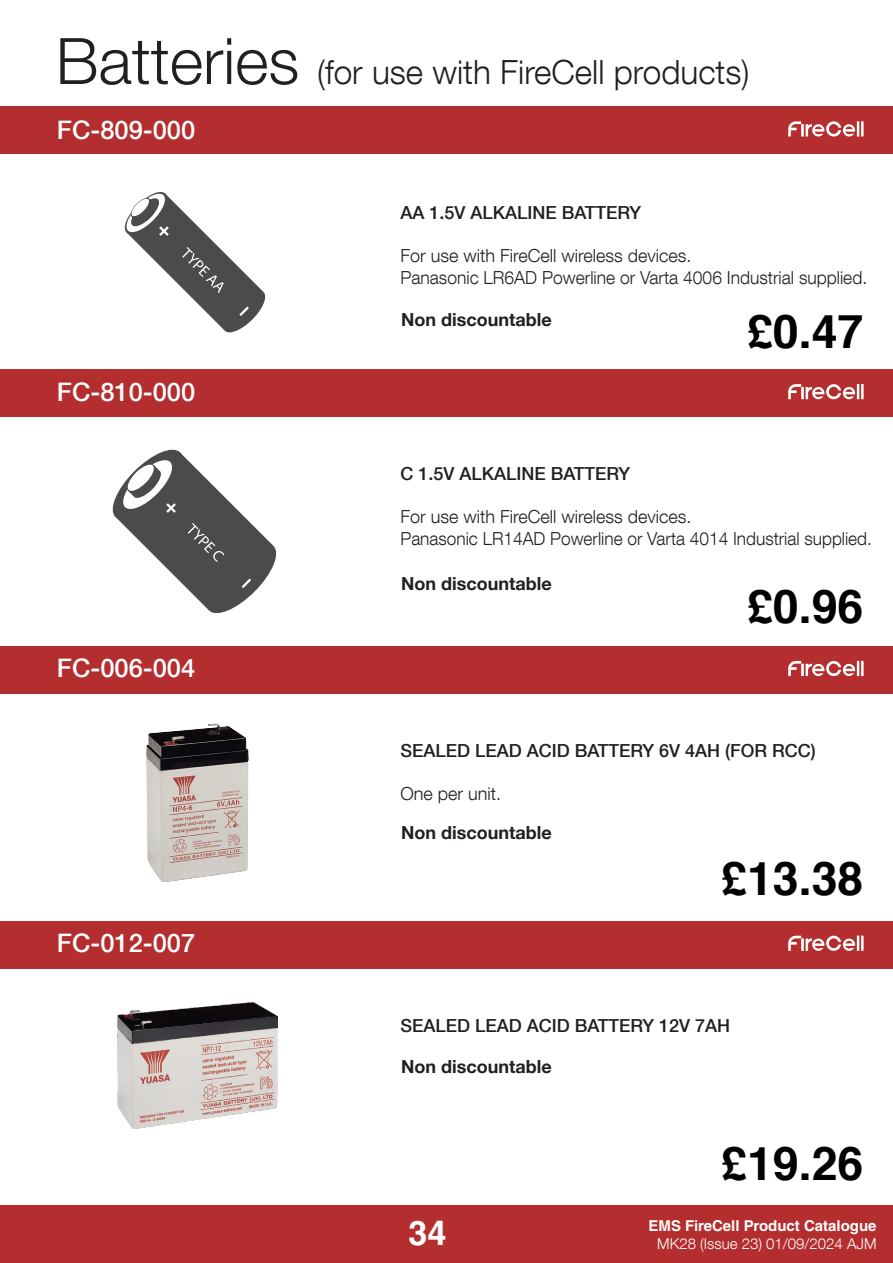
<style>
.page{position:relative;width:893px;height:1263px;background:#fff}
.page>*{position:absolute;margin:0;border:0;box-sizing:border-box;transform-origin:0 0}
.t1{font:700 46.5px "Helvetica";color:#000}
.t2{font:700 34.2px "Helvetica LT Std";color:#fff}
.t3{font:300 33.3px "Helvetica Neue LT Com";color:#231f20}
.t4{font:500 25.5px "Helvetica Neue LT Com";color:#fff}
.t5{font:300 18px/21.6px "Helvetica Neue LT Com";color:#231f20}
.t6{font:500 18px "Helvetica Neue LT Com";color:#231f20}
.t7{font:700 18px "Helvetica Neue";color:#231f20}
.t8{font:700 15px "Helvetica LT Std";color:#fff}
.t9{font:300 15px "Helvetica Neue LT Com";color:#fff}
.s1{font-size:64.2px}
</style>
<div class="page">
<div style="left:0;top:1205px;width:893px;height:58px;background:#b42e2f"></div>
<img style="left:118px;top:1003px;width:159px;height:126px">
<div style="left:0;top:107px;width:893px;height:47px;background:#b42e2f"></div>
<div style="left:0;top:369px;width:893px;height:48px;background:#b42e2f"></div>
<div style="left:0;top:646px;width:893px;height:47px;background:#b42e2f"></div>
<div style="left:0;top:921px;width:893px;height:47px;background:#b42e2f"></div>
<svg style="left:788px;top:121px;width:76px;height:15px"></svg>
<svg style="left:788px;top:384px;width:76px;height:15px"></svg>
<svg style="left:788px;top:661px;width:76px;height:15px"></svg>
<svg style="left:788px;top:935px;width:76px;height:16px"></svg>
<img style="left:146px;top:723px;width:103px;height:159px">
<svg style="left:112px;top:449px;width:165px;height:164px"></svg>
<svg style="left:124px;top:192px;width:142px;height:141px"></svg>
<h3 class="t3" style="left:56px;top:52px;width:695px"><span class="s1">Batteries</span> (for use with FireCell products)</h3>
<h3 class="t4" style="left:57px;top:114px;width:140px">FC-809-000</h3>
<h3 class="t4" style="left:57px;top:377px;width:140px">FC-810-000</h3>
<h3 class="t4" style="left:57px;top:652px;width:140px">FC-006-004</h3>
<h3 class="t4" style="left:57px;top:927px;width:140px">FC-012-007</h3>
<p class="t6" style="left:400px;top:202px;width:242px">AA 1.5V ALKALINE BATTERY</p>
<p class="t5" style="left:400px;top:245px;width:468px">For use with FireCell wireless devices.<br>Panasonic LR6AD Powerline or Varta 4006 Industrial supplied.</p>
<p class="t7" style="left:401px;top:309px;width:152px">Non discountable</p>
<h1 class="t1" style="left:747px;top:302px;width:118px">£0.47</h1>
<p class="t6" style="left:400px;top:463px;width:231px">C 1.5V ALKALINE BATTERY</p>
<p class="t5" style="left:400px;top:506px;width:473px">For use with FireCell wireless devices.<br>Panasonic LR14AD Powerline or Varta 4014 Industrial supplied.</p>
<p class="t7" style="left:401px;top:572px;width:152px">Non discountable</p>
<h1 class="t1" style="left:747px;top:577px;width:118px">£0.96</h1>
<p class="t6" style="left:400px;top:740px;width:417px">SEALED LEAD ACID BATTERY 6V 4AH (FOR RCC)</p>
<p class="t5" style="left:400px;top:783px;width:102px">One per unit.</p>
<p class="t7" style="left:401px;top:822px;width:152px">Non discountable</p>
<h1 class="t1" style="left:721px;top:849px;width:144px">£13.38</h1>
<p class="t6" style="left:400px;top:1015px;width:331px">SEALED LEAD ACID BATTERY 12V 7AH</p>
<p class="t7" style="left:401px;top:1056px;width:152px">Non discountable</p>
<h1 class="t1" style="left:721px;top:1134px;width:144px">£19.26</h1>
<h2 class="t2" style="left:408px;top:1212px;width:39px">34</h2>
<p class="t8" style="left:649px;top:1217px;width:229px">EMS FireCell Product Catalogue</p>
<p class="t9" style="left:657px;top:1234px;width:221px">MK28 (Issue 23) 01/09/2024 AJM</p>
</div>
